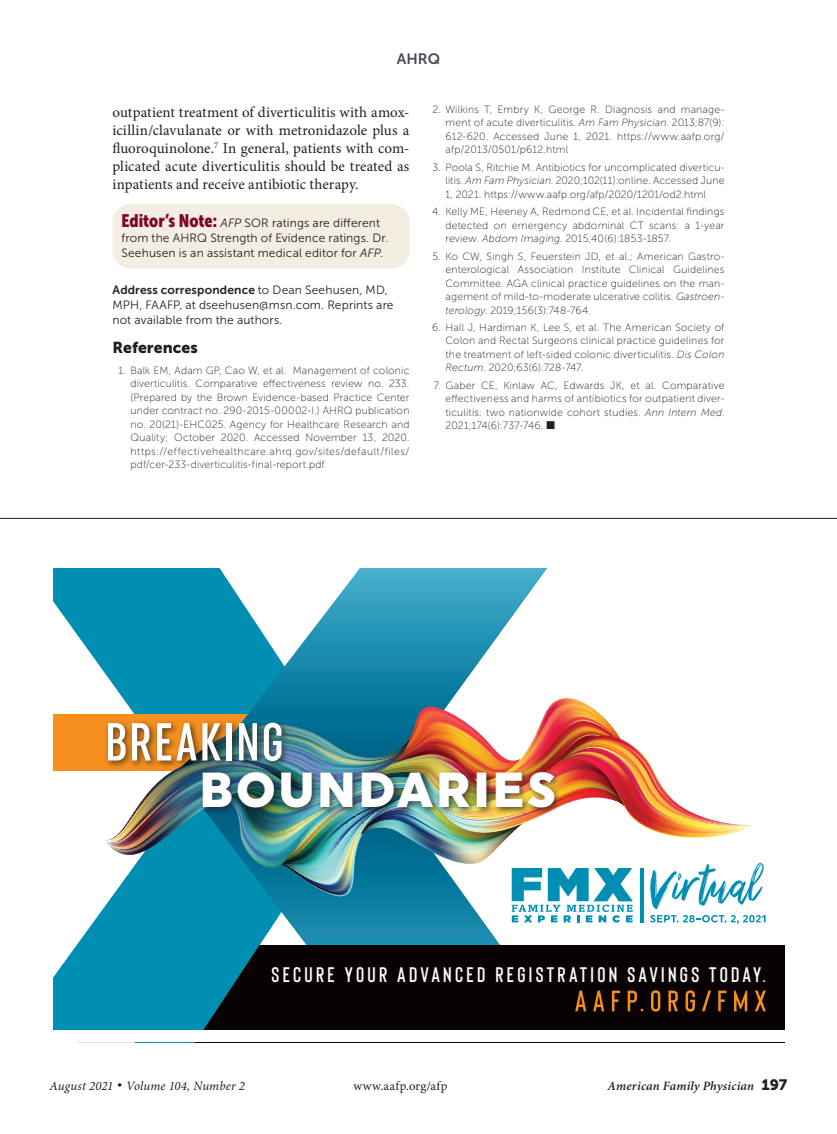
<style>
.page{position:relative;width:837px;height:1134px;background:#fff}
.page>*{position:absolute;margin:0;border:0;box-sizing:border-box;transform-origin:0 0}
.t1{font:500 extra-condensed 53.4px "Uniform";letter-spacing:.05em;color:#fff}
.t2{font:900 49.2px "Uniform";letter-spacing:.05em;color:#fff}
.t3{font:600 21px "Bison";letter-spacing:.16em;color:#fff}
.refs_head{font:15.75px "Museo Sans 900";letter-spacing:.005em;color:#231f20}
.body_text{font:15px/18px "Minion Pro";color:#231f20;text-align:justify}
.t4{font:15px "Museo Sans 700";color:#464b54}
.t5{font:italic 12.75px "Minion Pro";letter-spacing:.01em;color:#231f20}
.t6{font:italic 600 12.75px "Minion Pro";letter-spacing:.015em;color:#231f20}
.t7{font:12.75px "Minion Pro";letter-spacing:.03em;color:#231f20}
.editor_s_note{font:12px/15px "Museo Sans 300";letter-spacing:.01em;color:#231f20}
.blurb{font:12px/15px "Museo Sans 300";letter-spacing:.01em;color:#231f20}
.refs{font:10.5px/13.5px "Museo Sans 100";letter-spacing:.015em;color:#231f20;text-align:justify}
.s1{font-family:"Museo Sans Cond 900";font-size:18px;color:#7d0626}
.s2{font-style:italic}
.s3{font-family:"Museo Sans 700"}
.s4{font-family:"Museo Sans 900";font-weight:400;font-style:normal;font-size:15px}
</style>
<div class="page">
<div style="left:112px;top:204px;width:298px;height:64px;background:#f3ede2;border-radius:18px"></div>
<hr style="left:0;top:518px;width:837px;height:1px;background:#231f20">
<svg style="left:53px;top:568px;width:136px;height:462px;fill:#008fb3"></svg>
<div style="left:41px;top:714px;width:390px;height:57px;background:#f68f1e"></div>
<svg style="left:189px;top:568px;width:358px;height:130px"></svg>
<div style="left:181px;top:945px;width:616px;height:97px;background:#080302"></div>
<img style="left:104px;top:698px;width:662px;height:332px">
<div style="left:41px;top:567px;width:12px;height:475px;background:#fff"></div>
<div style="left:785px;top:567px;width:12px;height:475px;background:#fff"></div>
<div style="left:41px;top:1030px;width:756px;height:12px;background:#fff"></div>
<h3 class="t4" style="left:397px;top:50px;width:45px">AHRQ</h3>
<p class="body_text" style="left:112px;top:103px;width:299px">outpatient treatment of diverticulitis with amox&shy;icillin/clavulanate or with metronidazole plus a fluoroquinolone.<sup>7</sup> In general, patients with com&shy;plicated acute diverticulitis should be treated as inpatients and receive antibiotic therapy.</p>
<p class="editor_s_note" style="left:122px;top:215px;width:268px"><span class="s1">Editor’s Note:</span> <span class="s2">AFP</span> SOR ratings are different from the AHRQ Strength of Evidence ratings. Dr.<br>Seehusen is an assistant medical editor for <span class="s2">AFP</span>.</p>
<p class="blurb" style="left:112px;top:282px;width:283px"><span class="s3">Address correspondence</span> to Dean Seehusen, MD,<br>MPH, FAAFP, at dseehusen@msn.com. Reprints are not available from the authors.</p>
<p class="refs_head" style="left:112px;top:338px;width:87px">References</p>
<p class="refs" style="left:130px;top:363px;width:281px;text-indent:-12px">1. Balk EM, Adam GP, Cao W, et al. Management of colonic diverticulitis. Comparative effectiveness review no. 233. (Prepared by the Brown Evidence-based Practice Center under contract no. 290-2015-00002-I.) AHRQ publication no. 20(21)-EHC025. Agency for Healthcare Research and Quality; October 2020. Accessed November 13, 2020. https://effectivehealthcare.ahrq.gov/sites/default/files/ pdf/cer-233-diverticulitis-final-report.pdf</p>
<p class="refs" style="left:446px;top:103px;width:281px;text-indent:-13px">2. Wilkins T, Embry K, George R. Diagnosis and manage&shy;ment of acute diverticulitis. <span class="s2">Am Fam Physician</span>. 2013;87(9):<br>612-620. Accessed June 1, 2021. https://www.aafp.org/ afp/2013/0501/p612.html</p>
<p class="refs" style="left:446px;top:161px;width:281px;text-indent:-13px">3. Poola S, Ritchie M. Antibiotics for uncomplicated diverticu&shy;litis. <span class="s2">Am Fam Physician</span>. 2020;102(11):online. Accessed June 1, 2021. https://www.aafp.org/afp/2020/1201/od2.html</p>
<p class="refs" style="left:446px;top:205px;width:281px;text-indent:-13px">4. Kelly ME, Heeney A, Redmond CE, et al. Incidental findings detected on emergency abdominal CT scans: a 1-year review. <span class="s2">Abdom Imaging</span>. 2015;40(6):1853-1857.</p>
<p class="refs" style="left:446px;top:249px;width:281px;text-indent:-13px">5. Ko CW, Singh S, Feuerstein JD, et al.; American Gastro&shy;enterological Association Institute Clinical Guidelines Committee. AGA clinical practice guidelines on the man&shy;agement of mild-to-moderate ulcerative colitis. <span class="s2">Gastroen&shy;terology</span>. 2019;156(3):748-764.</p>
<p class="refs" style="left:446px;top:321px;width:281px;text-indent:-13px">6. Hall J, Hardiman K, Lee S, et al. The American Society of Colon and Rectal Surgeons clinical practice guidelines for the treatment of left-sided colonic diverticulitis. <span class="s2">Dis Colon Rectum</span>. 2020;63(6):728-747.</p>
<p class="refs" style="left:446px;top:379px;width:281px;text-indent:-12px">7. Gaber CE, Kinlaw AC, Edwards JK, et al. Comparative effectiveness and harms of antibiotics for outpatient diver&shy;ticulitis: two nationwide cohort studies. <span class="s2">Ann Intern Med</span>.<br>2021;174(6):737-746. ■</p>
<h1 class="t1" style="left:105px;top:711px;width:180px">BREAKING</h1>
<h2 class="t2" style="left:199px;top:760px;width:358px">BOUNDARIES</h2>
<h3 class="t3" style="left:272px;top:962px;width:496px">SECURE YOUR ADVANCED REGISTRATION SAVINGS TODAY.</h3>
<p class="t5" style="left:50px;top:1078px;width:197px">August 2021 ◆ Volume 104, Number 2</p>
<p class="t7" style="left:353px;top:1078px;width:96px">www.aafp.org/afp</p>
<p class="t6" style="left:608px;top:1077px;width:181px">American Family Physician <span class="s4">197</span></p>
</div>
